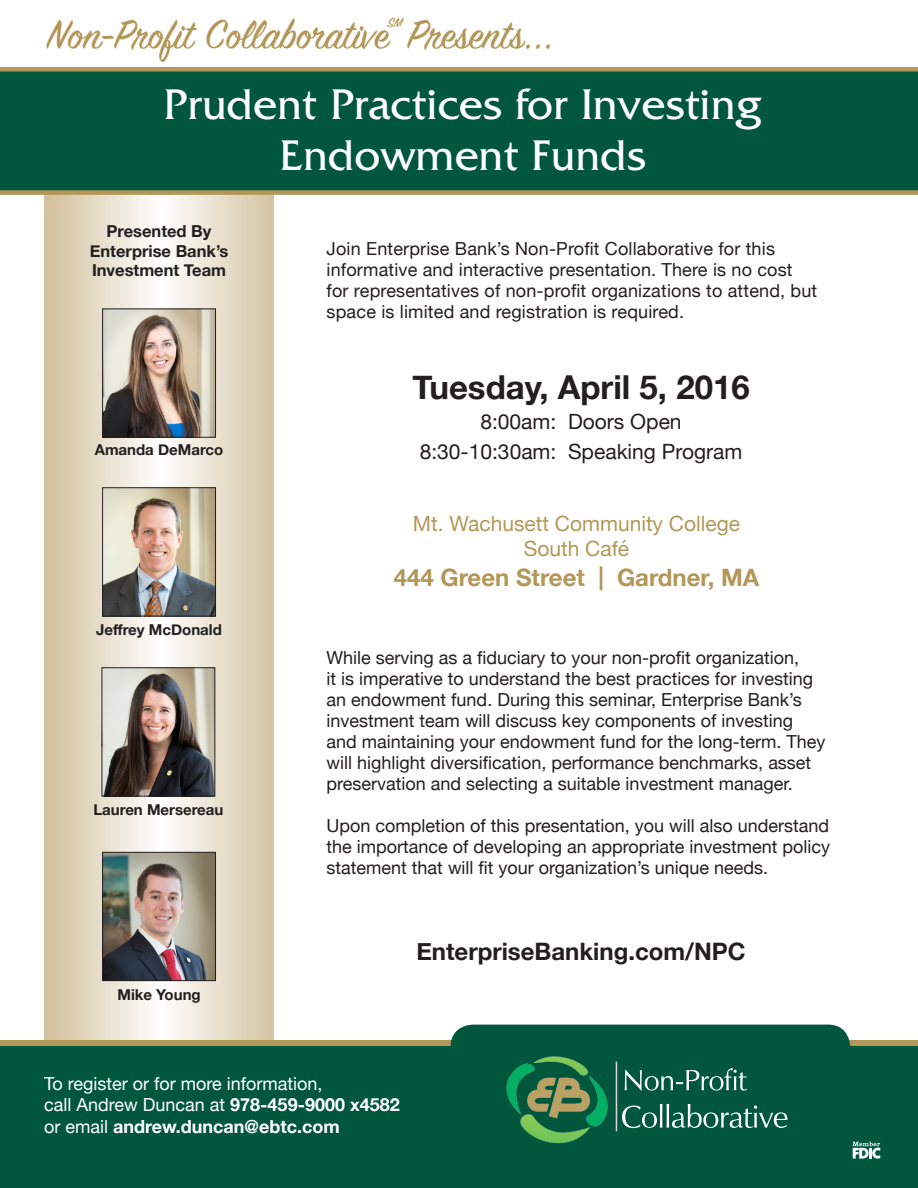
<style>
.page{position:relative;width:918px;height:1188px;background:#fff}
.page>*{position:absolute;margin:0;border:0;box-sizing:border-box;transform-origin:0 0}
.t1{font:45px "Friz Quadrata Std";letter-spacing:.01em;color:#fff}
.t2{font:45px "Sign Painter House Script";color:#b39758}
.t3{font:700 33px "Helvetica Neue";color:#231f20}
.t4{font:700 24px "Helvetica Neue";color:#231f20}
.t5{font:700 24px "Helvetica Neue";color:#b39758}
.t6{font:21px "Helvetica Neue";color:#231f20}
.t7{font:21px "Helvetica Neue";color:#b39758}
.t8{font:18px/21px "Helvetica Neue";color:#231f20}
.t9{font:18px "Helvetica Neue";color:#fff}
.t10{font:700 18px "Helvetica Neue";color:#fff}
.t11{font:700 16.5px/19.8px "Helvetica Neue";color:#231f20;text-align:center}
.t12{font:700 15px "Helvetica Neue";color:#231f20}
.t13{font:15px "Sign Painter House Script";color:#b1964e}
.s1{font-weight:700}
.s2{font-weight:400}
</style>
<div class="page">
<svg style="left:44px;top:195px;width:230px;height:845px;background:#e3d8c2"></svg>
<div style="left:0;top:70px;width:917px;height:123px;background:#00573c"></div>
<div style="left:0;top:1040px;width:917px;height:7px;background:#b39758"></div>
<div style="left:0;top:1047px;width:917px;height:141px;background:#00573c"></div>
<div style="left:451px;top:1025px;width:399px;height:105px;background:#00573c;border-radius:22px"></div>
<hr style="left:0;top:67px;width:918px;height:4px;background:#b39758">
<div style="left:0;top:190px;width:918px;height:5px;background:#b39758"></div>
<img style="left:506px;top:1056px;width:112px;height:88px">
<svg style="left:622px;top:1104px;width:165px;height:24px"></svg>
<svg style="left:625px;top:1068px;width:122px;height:23px"></svg>
<img style="left:104px;top:311px;width:110px;height:124px">
<div style="left:102px;top:309px;width:114px;height:128px;border:1px solid #231f20"></div>
<svg style="left:853px;top:1142px;width:27px;height:17px"></svg>
<img style="left:104px;top:490px;width:110px;height:124px">
<div style="left:102px;top:488px;width:114px;height:128px;border:1px solid #231f20"></div>
<img style="left:104px;top:670px;width:109px;height:124px">
<div style="left:102px;top:668px;width:113px;height:128px;border:1px solid #231f20"></div>
<img style="left:104px;top:854px;width:110px;height:125px">
<div style="left:102px;top:852px;width:114px;height:129px;border:1px solid #231f20"></div>
<p class="t13" style="left:387px;top:13px;width:17px">SM</p>
<p class="t2" style="left:47px;top:7px;width:508px">Non-Profit Collaborative Presents...</p>
<p class="t1" style="left:164px;top:79px;width:600px">Prudent Practices for Investing</p>
<p class="t1" style="left:280px;top:130px;width:368px">Endowment Funds</p>
<p class="t11" style="left:90px;top:222px;width:140px">Presented By<br>Enterprise Bank’s<br>Investment Team</p>
<p class="t12" style="left:95px;top:438px;width:130px">Amanda DeMarco</p>
<p class="t12" style="left:96px;top:618px;width:127px">Jeffrey McDonald</p>
<p class="t12" style="left:93px;top:798px;width:132px">Lauren Mersereau</p>
<p class="t12" style="left:117px;top:983px;width:85px">Mike Young</p>
<p class="t8" style="left:327px;top:239px;width:492px">Join Enterprise Bank’s Non-Profit Collaborative for this informative and interactive presentation. There is no cost for representatives of non-profit organizations to attend, but space is limited and registration is required.</p>
<p class="t3" style="left:412px;top:361px;width:339px">Tuesday, April 5, 2016</p>
<p class="t6" style="left:480px;top:406px;width:203px">8:00am: Doors Open</p>
<p class="t6" style="left:420px;top:436px;width:324px">8:30-10:30am: Speaking Program</p>
<p class="t7" style="left:413px;top:508px;width:329px">Mt. Wachusett Community College</p>
<p class="t7" style="left:524px;top:533px;width:107px">South Café</p>
<p class="t5" style="left:394px;top:559px;width:367px">444 Green Street | Gardner, MA</p>
<p class="t8" style="left:327px;top:649px;width:500px">While serving as a fiduciary to your non-profit organization,<br>it is imperative to understand the best practices for investing an endowment fund. During this seminar, Enterprise Bank’s investment team will discuss key components of investing and maintaining your endowment fund for the long-term. They will highlight diversification, performance benchmarks, asset preservation and selecting a suitable investment manager.</p>
<p class="t8" style="left:327px;top:817px;width:505px;text-align:justify">Upon completion of this presentation, you will also understand the importance of developing an appropriate investment policy statement that will fit your organization’s unique needs.</p>
<p class="t4" style="left:416px;top:932px;width:331px">EnterpriseBanking.com/NPC</p>
<p class="t9" style="left:44px;top:1070px;width:280px">To register or for more information,</p>
<p class="t9" style="left:44px;top:1092px;width:357px">call Andrew Duncan at <span class="s1">978-459-9000 x4582</span></p>
<p class="t10" style="left:44px;top:1112px;width:297px"><span class="s2">or email</span> andrew.duncan@ebtc.com</p>
</div>
